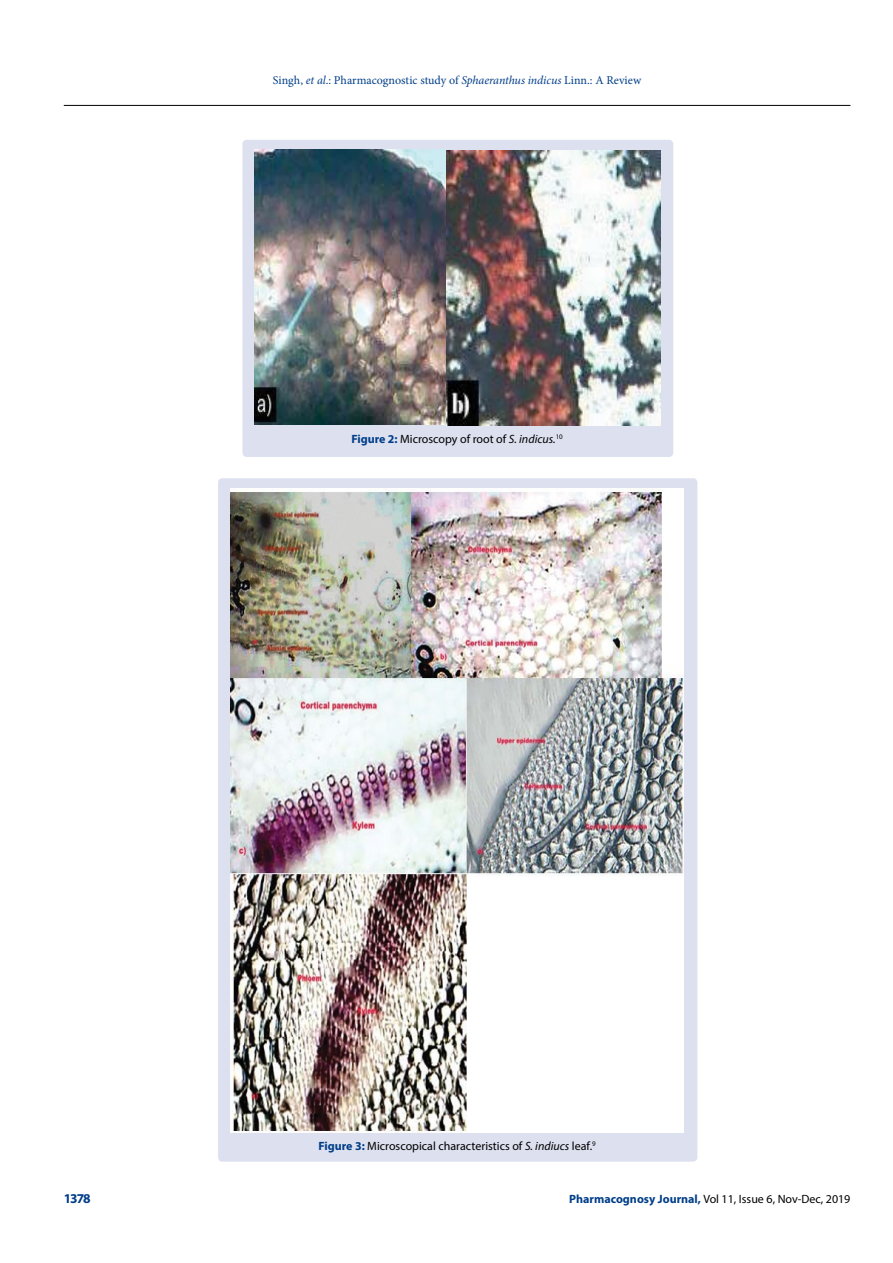
<style>
.page{position:relative;width:893px;height:1263px;background:#fff}
.page>*{position:absolute;margin:0;border:0;box-sizing:border-box;transform-origin:0 0}
.t1{font:700 13.5px "Myriad Pro";color:#003e88}
.t2{font:12px "Myriad Pro";color:#000}
.t3{font:12px "Minion Pro";color:#003e88}
.s1{font-style:italic}
.s2{font-weight:700;color:#003e88}
</style>
<div class="page">
<hr style="left:64px;top:105px;width:786px;height:1px;background:#000">
<div style="left:242px;top:140px;width:431px;height:317px;background:#dde0ef;border-radius:4px"></div>
<img style="left:254px;top:150px;width:406px;height:275px">
<div style="left:218px;top:478px;width:479px;height:683px;background:#dde0ef;border-radius:4px"></div>
<img style="left:231px;top:489px;width:452px;height:644px">
<p class="t3" style="left:273px;top:72px;width:370px">Singh, <span class="s1">et al</span>.: Pharmacognostic study of <span class="s1">Sphaeranthus indicus</span> Linn.: A Review</p>
<p class="t2" style="left:351px;top:431px;width:213px"><span class="s2">Figure 2:</span> Microscopy of root of <span class="s1">S. indicus.</span><sup>10</sup></p>
<p class="t2" style="left:318px;top:1139px;width:279px"><span class="s2">Figure 3:</span> Microscopical characteristics of <span class="s1">S. indiucs</span> leaf.<sup>9</sup></p>
<p class="t1" style="left:64px;top:1189px;width:29px">1378</p>
<p class="t2" style="left:569px;top:1191px;width:283px"><span class="s2">Pharmacognosy Journal,</span> Vol 11, Issue 6, Nov-Dec, 2019</p>
</div>
